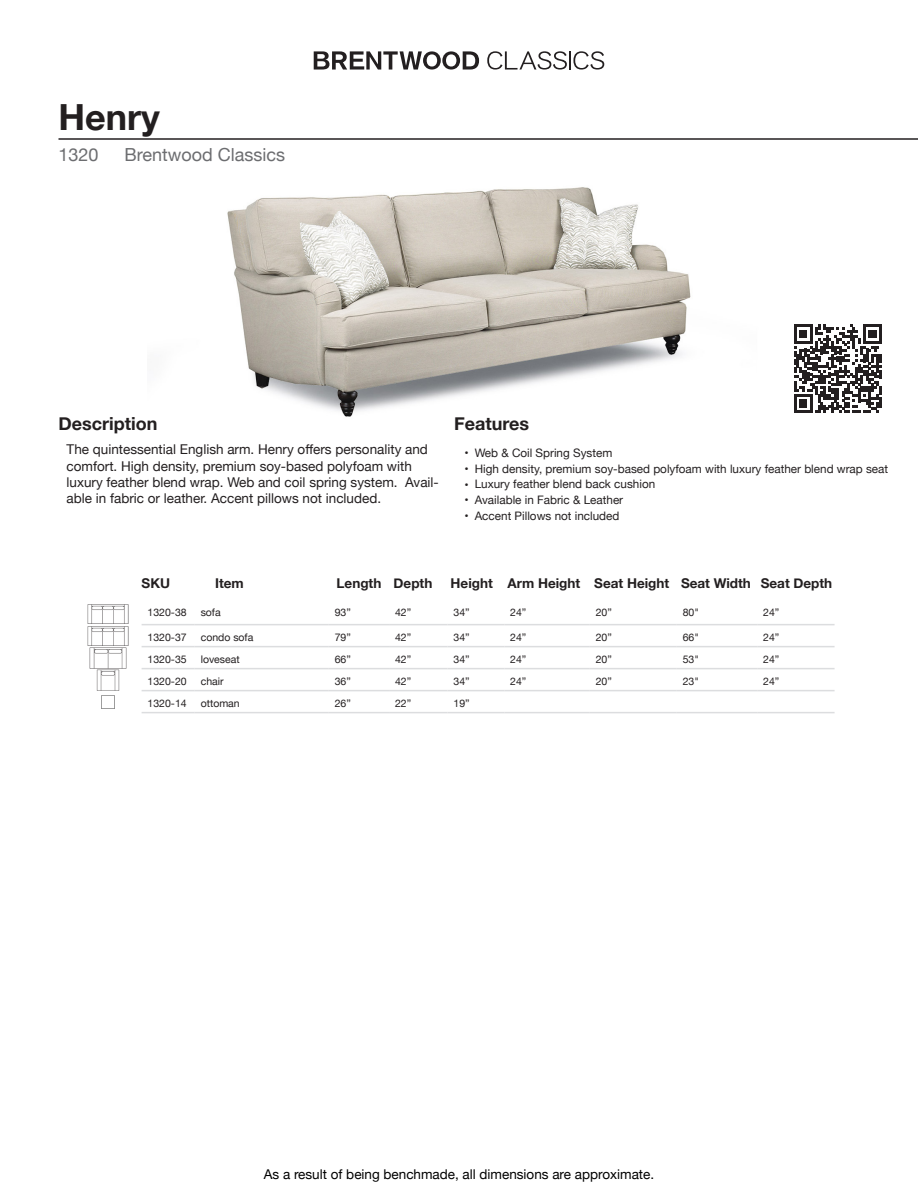
<style>
.page{position:relative;width:918px;height:1188px;background:#fff}
.page>*{position:absolute;margin:0;border:0;box-sizing:border-box;transform-origin:0 0}
.t1{font:700 36px "Helvetica Neue";color:#231f20}
.t2{font:18px "Helvetica Neue";color:#6c6d70}
.t3{font:700 18px "Helvetica Neue";color:#231f20}
.t4{font:13.5px/16.2px "Helvetica Neue";color:#231f20}
.t5{font:700 13.5px "Helvetica Neue";color:#231f20}
.t6{font:13.5px "Helvetica Neue";color:#000}
.t7{font:12px "Helvetica Neue";color:#231f20}
.t8{font:11.7px "Helvetica Neue";color:#231f20}
.t9{font:10.5px "Helvetica Neue";color:#231f20}
</style>
<div class="page">
<svg style="left:314px;top:51px;width:165px;height:19px"></svg>
<svg style="left:487px;top:51px;width:117px;height:19px"></svg>
<hr style="left:58px;top:138px;width:860px;height:2px;background:#231f20">
<img style="left:227px;top:187px;width:464px;height:230px">
<svg style="left:794px;top:325px;width:88px;height:88px"></svg>
<img style="left:88px;top:604px;width:40px;height:105px">
<hr style="left:142px;top:624px;width:53px;height:1px;background:#dcdddf">
<hr style="left:195px;top:624px;width:134px;height:1px;background:#dcdddf">
<hr style="left:329px;top:624px;width:60px;height:1px;background:#dcdddf">
<hr style="left:389px;top:624px;width:59px;height:1px;background:#dcdddf">
<hr style="left:448px;top:624px;width:56px;height:1px;background:#dcdddf">
<hr style="left:504px;top:624px;width:86px;height:1px;background:#dcdddf">
<hr style="left:590px;top:624px;width:87px;height:1px;background:#dcdddf">
<hr style="left:677px;top:624px;width:80px;height:1px;background:#dcdddf">
<hr style="left:757px;top:624px;width:78px;height:1px;background:#dcdddf">
<hr style="left:142px;top:646px;width:53px;height:1px;background:#dcdddf">
<hr style="left:195px;top:646px;width:134px;height:1px;background:#dcdddf">
<hr style="left:329px;top:646px;width:60px;height:1px;background:#dcdddf">
<hr style="left:389px;top:646px;width:59px;height:1px;background:#dcdddf">
<hr style="left:448px;top:646px;width:56px;height:1px;background:#dcdddf">
<hr style="left:504px;top:646px;width:86px;height:1px;background:#dcdddf">
<hr style="left:590px;top:646px;width:87px;height:1px;background:#dcdddf">
<hr style="left:677px;top:646px;width:80px;height:1px;background:#dcdddf">
<hr style="left:757px;top:646px;width:78px;height:1px;background:#dcdddf">
<hr style="left:142px;top:668px;width:53px;height:1px;background:#dcdddf">
<hr style="left:195px;top:668px;width:134px;height:1px;background:#dcdddf">
<hr style="left:329px;top:668px;width:60px;height:1px;background:#dcdddf">
<hr style="left:389px;top:668px;width:59px;height:1px;background:#dcdddf">
<hr style="left:448px;top:668px;width:56px;height:1px;background:#dcdddf">
<hr style="left:504px;top:668px;width:86px;height:1px;background:#dcdddf">
<hr style="left:590px;top:668px;width:87px;height:1px;background:#dcdddf">
<hr style="left:677px;top:668px;width:80px;height:1px;background:#dcdddf">
<hr style="left:757px;top:668px;width:78px;height:1px;background:#dcdddf">
<hr style="left:142px;top:690px;width:53px;height:1px;background:#dcdddf">
<hr style="left:195px;top:690px;width:134px;height:1px;background:#dcdddf">
<hr style="left:329px;top:690px;width:60px;height:1px;background:#dcdddf">
<hr style="left:389px;top:690px;width:59px;height:1px;background:#dcdddf">
<hr style="left:448px;top:690px;width:56px;height:1px;background:#dcdddf">
<hr style="left:504px;top:690px;width:86px;height:1px;background:#dcdddf">
<hr style="left:590px;top:690px;width:87px;height:1px;background:#dcdddf">
<hr style="left:677px;top:690px;width:80px;height:1px;background:#dcdddf">
<hr style="left:757px;top:690px;width:78px;height:1px;background:#dcdddf">
<hr style="left:142px;top:712px;width:53px;height:1px;background:#dcdddf">
<hr style="left:195px;top:712px;width:134px;height:1px;background:#dcdddf">
<hr style="left:329px;top:712px;width:60px;height:1px;background:#dcdddf">
<hr style="left:389px;top:712px;width:59px;height:1px;background:#dcdddf">
<hr style="left:448px;top:712px;width:56px;height:1px;background:#dcdddf">
<hr style="left:504px;top:712px;width:86px;height:1px;background:#dcdddf">
<hr style="left:590px;top:712px;width:87px;height:1px;background:#dcdddf">
<hr style="left:677px;top:712px;width:80px;height:1px;background:#dcdddf">
<hr style="left:757px;top:712px;width:78px;height:1px;background:#dcdddf">
<p class="t1" style="left:58px;top:89px;width:103px">Henry</p>
<p class="t2" style="left:58px;top:141px;width:42px">1320</p>
<p class="t2" style="left:124px;top:141px;width:162px">Brentwood Classics</p>
<p class="t3" style="left:58px;top:409px;width:100px">Description</p>
<p class="t3" style="left:454px;top:409px;width:77px">Features</p>
<p class="t4" style="left:67px;top:442px;width:374px">The quintessential English arm. Henry offers personality and comfort. High density, premium soy-based polyfoam with luxury feather blend wrap. Web and coil spring system. Avail&shy;able in fabric or leather. Accent pillows not included.</p>
<p class="t7" style="left:464px;top:444px;width:6px">•</p>
<p class="t8" style="left:475px;top:444px;width:139px">Web &amp; Coil Spring System</p>
<p class="t8" style="left:475px;top:476px;width:182px">Luxury feather blend back cushion</p>
<p class="t8" style="left:475px;top:460px;width:415px">High density, premium soy-based polyfoam with luxury feather blend wrap seat</p>
<p class="t8" style="left:475px;top:491px;width:150px">Available in Fabric &amp; Leather</p>
<p class="t8" style="left:475px;top:507px;width:146px">Accent Pillows not included</p>
<p class="t7" style="left:464px;top:460px;width:6px">•</p>
<p class="t7" style="left:464px;top:491px;width:6px">•</p>
<p class="t7" style="left:464px;top:507px;width:6px">•</p>
<p class="t7" style="left:464px;top:476px;width:6px">•</p>
<p class="t5" style="left:142px;top:573px;width:30px">SKU</p>
<p class="t5" style="left:215px;top:573px;width:30px">Item</p>
<p class="t5" style="left:337px;top:573px;width:46px">Length</p>
<p class="t5" style="left:394px;top:573px;width:40px">Depth</p>
<p class="t5" style="left:451px;top:573px;width:44px">Height</p>
<p class="t5" style="left:508px;top:573px;width:74px">Arm Height</p>
<p class="t5" style="left:594px;top:573px;width:77px">Seat Height</p>
<p class="t5" style="left:681px;top:573px;width:71px">Seat Width</p>
<p class="t5" style="left:761px;top:573px;width:73px">Seat Depth</p>
<p class="t9" style="left:148px;top:604px;width:41px">1320-38</p>
<p class="t9" style="left:201px;top:604px;width:22px">sofa</p>
<p class="t9" style="left:335px;top:604px;width:18px">93”</p>
<p class="t9" style="left:395px;top:604px;width:18px">42”</p>
<p class="t9" style="left:454px;top:604px;width:18px">34”</p>
<p class="t9" style="left:510px;top:604px;width:18px">24”</p>
<p class="t9" style="left:596px;top:604px;width:18px">20”</p>
<p class="t9" style="left:683px;top:604px;width:18px">80"</p>
<p class="t9" style="left:763px;top:604px;width:18px">24”</p>
<p class="t9" style="left:148px;top:629px;width:41px">1320-37</p>
<p class="t9" style="left:201px;top:629px;width:54px">condo sofa</p>
<p class="t9" style="left:335px;top:629px;width:18px">79”</p>
<p class="t9" style="left:395px;top:629px;width:18px">42”</p>
<p class="t9" style="left:454px;top:629px;width:18px">34”</p>
<p class="t9" style="left:510px;top:629px;width:18px">24”</p>
<p class="t9" style="left:596px;top:629px;width:18px">20”</p>
<p class="t9" style="left:683px;top:629px;width:18px">66"</p>
<p class="t9" style="left:763px;top:629px;width:18px">24”</p>
<p class="t9" style="left:148px;top:651px;width:41px">1320-35</p>
<p class="t9" style="left:201px;top:651px;width:41px">loveseat</p>
<p class="t9" style="left:335px;top:651px;width:18px">66”</p>
<p class="t9" style="left:395px;top:651px;width:18px">42”</p>
<p class="t9" style="left:454px;top:651px;width:18px">34”</p>
<p class="t9" style="left:510px;top:651px;width:18px">24”</p>
<p class="t9" style="left:596px;top:651px;width:18px">20”</p>
<p class="t9" style="left:683px;top:651px;width:18px">53"</p>
<p class="t9" style="left:763px;top:651px;width:18px">24”</p>
<p class="t9" style="left:148px;top:673px;width:41px">1320-20</p>
<p class="t9" style="left:201px;top:673px;width:24px">chair</p>
<p class="t9" style="left:335px;top:673px;width:18px">36”</p>
<p class="t9" style="left:395px;top:673px;width:18px">42”</p>
<p class="t9" style="left:454px;top:673px;width:18px">34”</p>
<p class="t9" style="left:510px;top:673px;width:18px">24”</p>
<p class="t9" style="left:596px;top:673px;width:18px">20”</p>
<p class="t9" style="left:683px;top:673px;width:18px">23"</p>
<p class="t9" style="left:763px;top:673px;width:18px">24”</p>
<p class="t9" style="left:148px;top:695px;width:41px">1320-14</p>
<p class="t9" style="left:201px;top:695px;width:41px">ottoman</p>
<p class="t9" style="left:335px;top:695px;width:18px">26”</p>
<p class="t9" style="left:395px;top:695px;width:18px">22”</p>
<p class="t9" style="left:454px;top:695px;width:18px">19”</p>
<p class="t6" style="left:264px;top:1165px;width:392px">As a result of being benchmade, all dimensions are approximate.</p>
</div>
